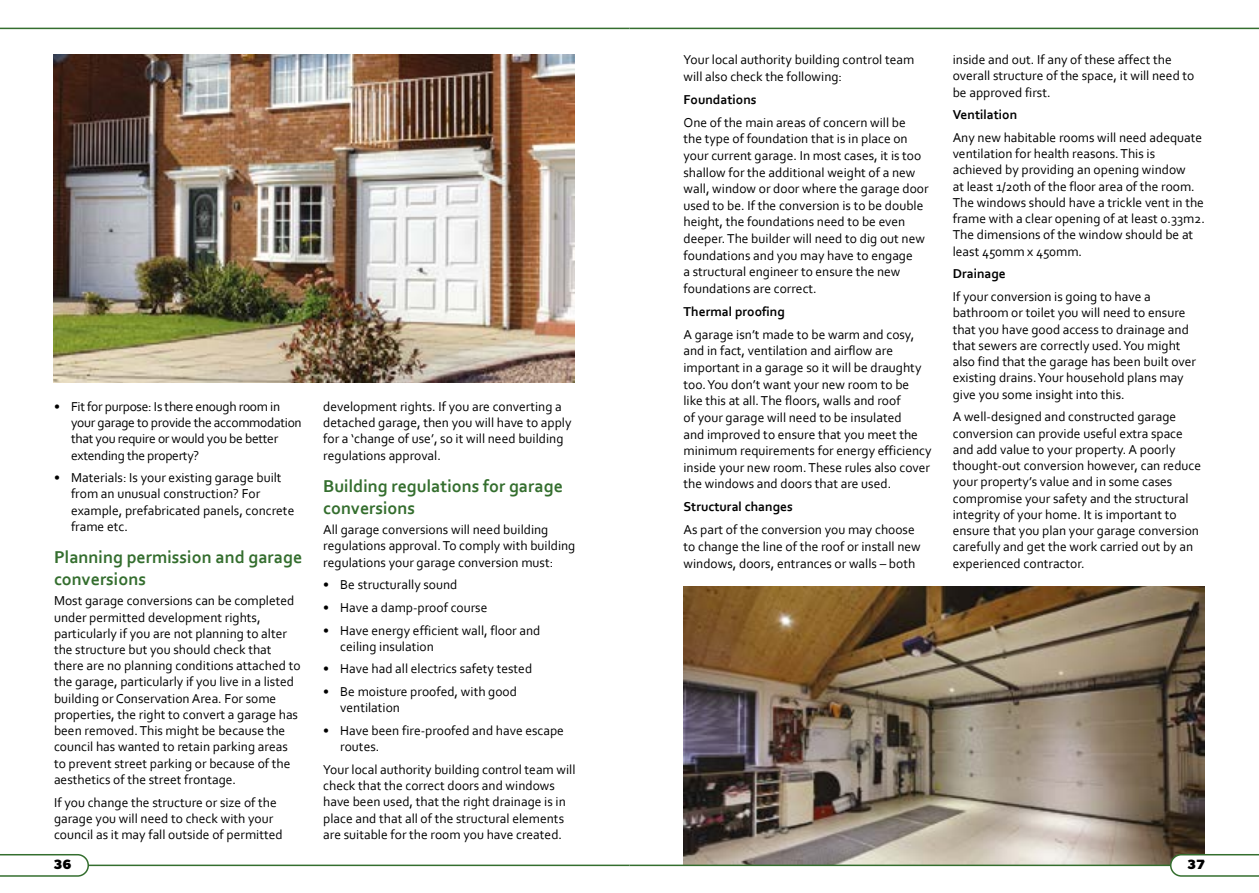
<style>
.page{position:relative;width:1259px;height:893px;background:#fff}
.page>*{position:absolute;margin:0;border:0;box-sizing:border-box;transform-origin:0 0}
.Sub_Heads{font:700 18px/21.6px "Corbel";color:#346e2e}
.Body{font:13.5px/16.2px "Corbel";color:#000}
.Bullet{font:13.5px/16.2px "Corbel";color:#000}
.Bullet-2{font:13.5px/16.2px "Corbel";letter-spacing:-.02em;color:#000}
.Body-2{font:700 13.5px "Corbel";color:#000}
.t1{font:700 13.5px "Gibson";color:#000}
</style>
<div class="page">
<hr style="left:0;top:28px;width:629px;height:1px;background:#346e2e">
<hr style="left:0;top:865px;width:629px;height:1px;background:#346e2e">
<svg style="left:0;top:854px;width:90px;height:23px"></svg>
<img style="left:683px;top:587px;width:522px;height:278px">
<hr style="left:629px;top:28px;width:630px;height:1px;background:#346e2e">
<hr style="left:629px;top:865px;width:630px;height:1px;background:#346e2e">
<svg style="left:1169px;top:853px;width:90px;height:24px"></svg>
<img style="left:53px;top:54px;width:522px;height:329px">
<p class="Bullet-2" style="left:71px;top:398px;width:232px;text-indent:-17px">• Fit for purpose: Is there enough room in your garage to provide the accommodation that you require or would you be better extending the property?</p>
<p class="Bullet" style="left:71px;top:469px;width:225px;text-indent:-17px">• Materials: Is your existing garage built from an unusual construction? For example, prefabricated panels, concrete frame etc.</p>
<h3 class="Sub_Heads" style="left:54px;top:546px;width:250px">Planning permission and garage conversions</h3>
<p class="Body" style="left:54px;top:592px;width:248px">Most garage conversions can be completed under permitted development rights, particularly if you are not planning to alter the structure but you should check that there are no planning conditions attached to the garage, particularly if you live in a listed building or Conservation Area. For some properties, the right to convert a garage has been removed. This might be because the council has wanted to retain parking areas to prevent street parking or because of the aesthetics of the street frontage.</p>
<p class="Body" style="left:54px;top:794px;width:230px">If you change the structure or size of the garage you will need to check with your council as it may fall outside of permitted</p>
<p class="Body" style="left:323px;top:398px;width:250px">development rights. If you are converting a detached garage, then you will have to apply for a ‘change of use’, so it will need building regulations approval.</p>
<h3 class="Sub_Heads" style="left:323px;top:475px;width:241px">Building regulations for garage conversions</h3>
<p class="Body" style="left:323px;top:521px;width:254px">All garage conversions will need building regulations approval. To comply with building regulations your garage conversion must:</p>
<p class="Bullet" style="left:323px;top:576px;width:136px">• Be structurally sound</p>
<p class="Bullet" style="left:323px;top:599px;width:166px">• Have a damp-proof course</p>
<p class="Bullet" style="left:340px;top:622px;width:202px;text-indent:-17px">• Have energy efficient wall, floor and ceiling insulation</p>
<p class="Bullet" style="left:323px;top:660px;width:210px">• Have had all electrics safety tested</p>
<p class="Bullet" style="left:340px;top:683px;width:178px;text-indent:-17px">• Be moisture proofed, with good ventilation</p>
<p class="Bullet" style="left:340px;top:722px;width:225px;text-indent:-17px">• Have been fire-proofed and have escape routes.</p>
<p class="Body" style="left:323px;top:761px;width:254px">Your local authority building control team will check that the correct doors and windows have been used, that the right drainage is in place and that all of the structural elements are suitable for the room you have created.</p>
<p class="Body" style="left:683px;top:51px;width:232px;line-height:16.6px">Your local authority building control team will also check the following:</p>
<p class="Body-2" style="left:683px;top:91px;width:75px">Foundations</p>
<p class="Body" style="left:683px;top:114px;width:247px;line-height:16.6px">One of the main areas of concern will be<br>the type of foundation that is in place on your current garage. In most cases, it is too shallow for the additional weight of a new wall, window or door where the garage door used to be. If the conversion is to be double height, the foundations need to be even deeper. The builder will need to dig out new foundations and you may have to engage<br>a structural engineer to ensure the new foundations are correct.</p>
<p class="Body-2" style="left:683px;top:303px;width:103px">Thermal proofing</p>
<p class="Body" style="left:683px;top:326px;width:250px;line-height:16.6px">A garage isn’t made to be warm and cosy, and in fact, ventilation and airflow are important in a garage so it will be draughty too. You don’t want your new room to be like this at all. The floors, walls and roof<br>of your garage will need to be insulated<br>and improved to ensure that you meet the minimum requirements for energy efficiency inside your new room. These rules also cover the windows and doors that are used.</p>
<p class="Body-2" style="left:683px;top:499px;width:111px">Structural changes</p>
<p class="Body" style="left:683px;top:521px;width:239px;line-height:16.6px">As part of the conversion you may choose to change the line of the roof or install new windows, doors, entrances or walls – both</p>
<p class="Body" style="left:952px;top:51px;width:243px">inside and out. If any of these affect the overall structure of the space, it will need to be approved first.</p>
<p class="Body-2" style="left:952px;top:106px;width:66px">Ventilation</p>
<p class="Body" style="left:952px;top:129px;width:254px">Any new habitable rooms will need adequate ventilation for health reasons. This is achieved by providing an opening window<br>at least 1/20th of the floor area of the room.<br>The windows should have a trickle vent in the frame with a clear opening of at least 0.33m2.<br>The dimensions of the window should be at least 450mm x 450mm.</p>
<p class="Body-2" style="left:952px;top:266px;width:55px">Drainage</p>
<p class="Body" style="left:952px;top:288px;width:245px">If your conversion is going to have a bathroom or toilet you will need to ensure that you have good access to drainage and that sewers are correctly used. You might also find that the garage has been built over existing drains. Your household plans may give you some insight into this.</p>
<p class="Body" style="left:952px;top:408px;width:250px">A well-designed and constructed garage conversion can provide useful extra space and add value to your property. A poorly thought-out conversion however, can reduce your property’s value and in some cases compromise your safety and the structural integrity of your home. It is important to ensure that you plan your garage conversion carefully and get the work carried out by an experienced contractor.</p>
<p class="t1" style="left:53px;top:856px;width:19px">36</p>
<p class="t1" style="left:1187px;top:856px;width:19px">37</p>
</div>
